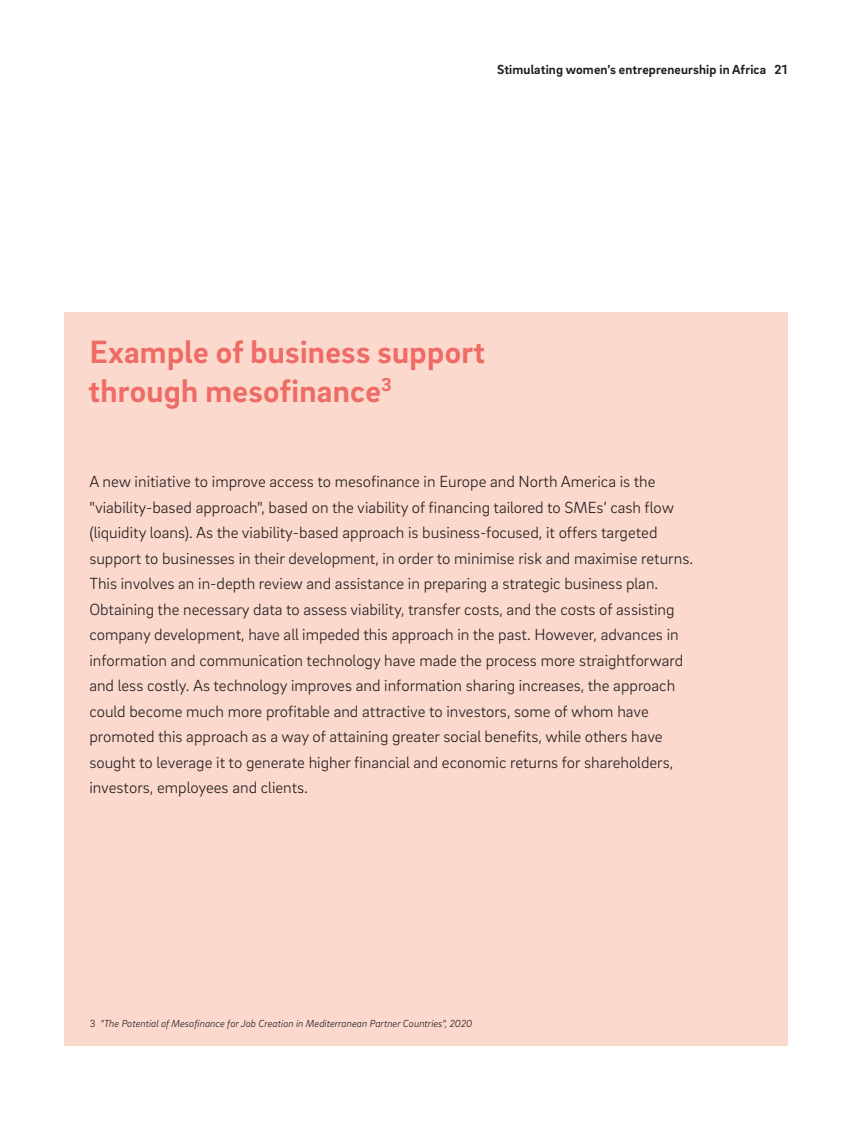
<style>
.page{position:relative;width:851px;height:1127px;background:#fff}
.page>*{position:absolute;margin:0;border:0;box-sizing:border-box;transform-origin:0 0}
.RB_FOC_Graphic_Headl{font:700 33px/39px "Brix Sans";letter-spacing:.01em;color:#ef6b66}
.RB_FOC_Inside_Text{font:300 16.5px/25.5px "Brix Sans";color:#231f20}
.t1{font:700 13.5px "Brix Sans";letter-spacing:.01em;color:#231f20}
.RB_FOC_Graphic_Text{font:italic 300 10.5px "Brix Sans";color:#231f20}
.s1{font-style:normal}
</style>
<div class="page">
<div style="left:64px;top:313px;width:723px;height:733px;background:#fcd9cd"></div>
<p class="t1" style="left:497px;top:60px;width:291px">Stimulating women’s entrepreneurship in Africa 21</p>
<p class="RB_FOC_Graphic_Headl" style="left:88px;top:331px;width:398px">Example of business support through mesofinance<sup>3</sup></p>
<p class="RB_FOC_Inside_Text" style="left:89px;top:468px;width:605px">A new initiative to improve access to mesofinance in Europe and North America is the "viability-based approach", based on the viability of financing tailored to SMEs’ cash flow (liquidity loans). As the viability-based approach is business-focused, it offers targeted support to businesses in their development, in order to minimise risk and maximise returns.<br>This involves an in-depth review and assistance in preparing a strategic business plan.<br>Obtaining the necessary data to assess viability, transfer costs, and the costs of assisting company development, have all impeded this approach in the past. However, advances in information and communication technology have made the process more straightforward and less costly. As technology improves and information sharing increases, the approach could become much more profitable and attractive to investors, some of whom have promoted this approach as a way of attaining greater social benefits, while others have sought to leverage it to generate higher financial and economic returns for shareholders, investors, employees and clients.</p>
<p class="RB_FOC_Graphic_Text" style="left:90px;top:1016px;width:384px"><span class="s1">3</span> "The Potential of Mesofinance for Job Creation in Mediterranean Partner Countries", 2020</p>
</div>
